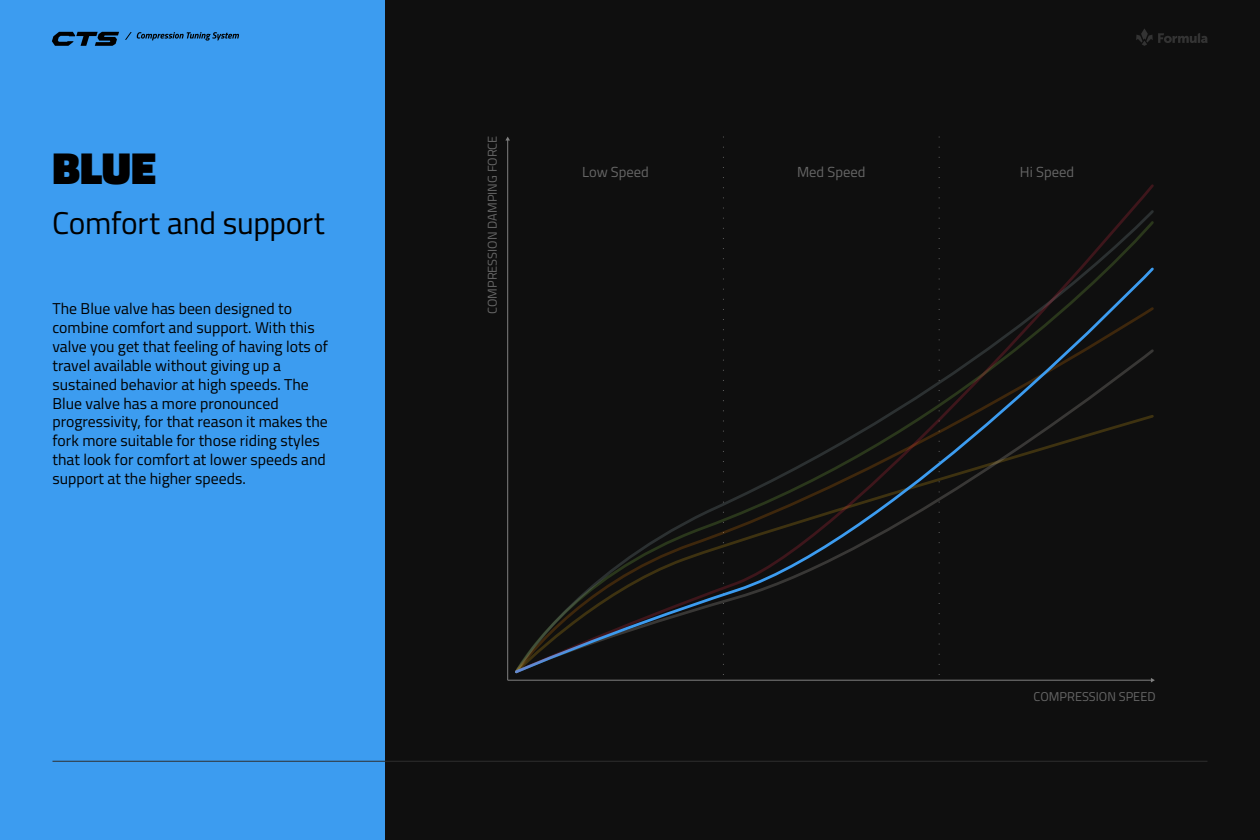
<style>
.page{position:relative;width:1260px;height:840px;background:#0f0f0f}
.page>*{position:absolute;margin:0;border:0;box-sizing:border-box;transform-origin:0 0}
.t1{font:900 45.5px "Titillium Web";color:#000}
.t2{font:31.5px "Titillium Web";letter-spacing:-.01em;color:#000}
.t3{font:15.75px/18.9px "Titillium Web";color:#000}
.t4{font:14.61px "Titillium Web";color:#666}
.t5{font:12.78px "Titillium Web";color:#666}
</style>
<div class="page">
<div style="left:0;top:0;width:385px;height:840px;background:#3c9cf0"></div>
<hr style="left:507px;top:140px;width:1px;height:540px;background:#808080">
<svg style="left:505px;top:137px;width:5px;height:4px"></svg>
<hr style="left:508px;top:680px;width:644px;height:1px;background:#808080">
<svg style="left:515px;top:184px;width:639px;height:489px"></svg>
<svg style="left:1136px;top:29px;width:72px;height:17px"></svg>
<svg style="left:125px;top:32px;width:114px;height:9px"></svg>
<svg style="left:52px;top:32px;width:67px;height:14px"></svg>
<hr style="left:52px;top:761px;width:1156px;height:1px;background:#2e2e2e">
<h1 class="t1" style="left:52px;top:135px;width:105px">BLUE</h1>
<h2 class="t2" style="left:52px;top:200px;width:274px">Comfort and support</h2>
<p class="t3" style="left:52px;top:298px;width:277px">The Blue valve has been designed to combine comfort and support. With this valve you get that feeling of having lots of travel available without giving up a sustained behavior at high speeds. The Blue valve has a more pronounced progressivity, for that reason it makes the fork more suitable for those riding styles that look for comfort at lower speeds and support at the higher speeds.</p>
<p class="t5" style="left:483px;top:314px;width:180px;rotate:-90deg">COMPRESSION DAMPING FORCE</p>
<p class="t4" style="left:582px;top:162px;width:68px">Low Speed</p>
<p class="t4" style="left:797px;top:162px;width:70px">Med Speed</p>
<p class="t4" style="left:1020px;top:162px;width:56px">Hi Speed</p>
<p class="t5" style="left:1034px;top:687px;width:123px">COMPRESSION SPEED</p>
</div>
